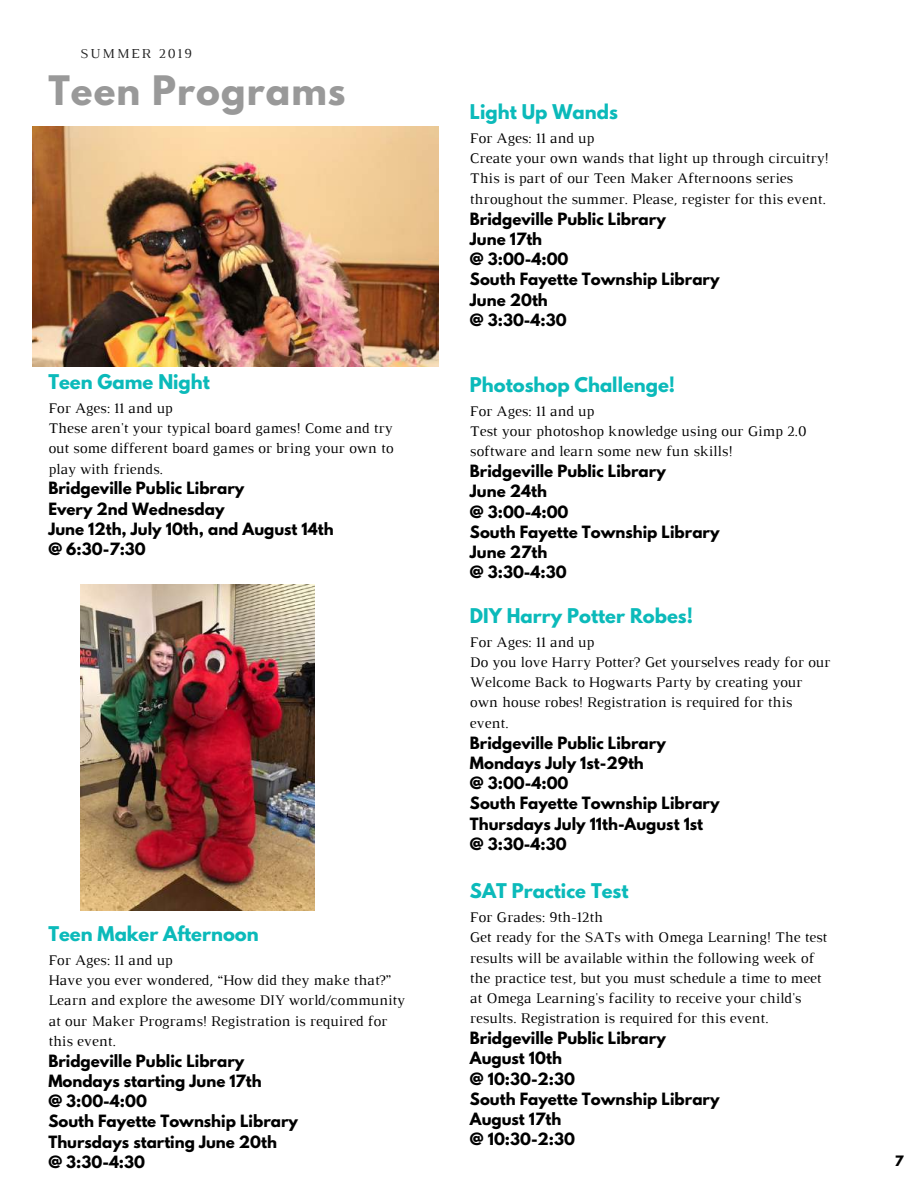
<style>
.page{position:relative;width:918px;height:1188px;background:#fff}
.page>*{position:absolute;margin:0;border:0;box-sizing:border-box;transform-origin:0 0}
.t1{font:700 36px "League Spartan";letter-spacing:.03em;color:#999}
.t2{font:700 18px "League Spartan";color:#0bbaba}
.t3{font:15px/20.2px "Luthier";color:#000}
.t4{font:700 15px/20.2px "League Spartan";color:#000}
.t5{font:13.95px "Luthier";letter-spacing:.14em;color:#222}
.t6{font:700 12.75px "League Spartan";color:#000}
</style>
<div class="page">
<img style="left:32px;top:127px;width:406px;height:239px">
<img style="left:80px;top:584px;width:234px;height:326px">
<p class="t5" style="left:80px;top:49px;width:113px">SUMMER 2019</p>
<h1 class="t1" style="left:48px;top:72px;width:299px">Teen Programs</h1>
<p class="t2" style="left:48px;top:373px;width:163px">Teen Game Night</p>
<p class="t3" style="left:48px;top:399px;width:347px">For Ages: 11 and up<br>These aren't your typical board games! Come and try out some different board games or bring your own to play with friends.</p>
<p class="t4" style="left:48px;top:480px;width:287px">Bridgeville Public Library<br>Every 2nd Wednesday<br>June 12th, July 10th, and August 14th @ 6:30-7:30</p>
<p class="t2" style="left:48px;top:925px;width:212px">Teen Maker Afternoon</p>
<p class="t3" style="left:48px;top:951px;width:358px">For Ages: 11 and up<br>Have you ever wondered, “How did they make that?” Learn and explore the awesome DIY world/community at our Maker Programs! Registration is required for this event.</p>
<p class="t4" style="left:48px;top:1052px;width:251px">Bridgeville Public Library<br>Mondays starting June 17th<br>@ 3:00-4:00<br>South Fayette Township Library<br>Thursdays starting June 20th<br>@ 3:30-4:30</p>
<p class="t2" style="left:470px;top:103px;width:149px">Light Up Wands</p>
<p class="t3" style="left:470px;top:129px;width:360px">For Ages: 11 and up<br>Create your own wands that light up through circuitry!<br>This is part of our Teen Maker Afternoons series throughout the summer. Please, register for this event.</p>
<p class="t4" style="left:470px;top:210px;width:251px">Bridgeville Public Library<br>June 17th<br>@ 3:00-4:00<br>South Fayette Township Library<br>June 20th<br>@ 3:30-4:30</p>
<p class="t2" style="left:470px;top:376px;width:207px">Photoshop Challenge!</p>
<p class="t3" style="left:470px;top:402px;width:338px">For Ages: 11 and up<br>Test your photoshop knowledge using our Gimp 2.0 software and learn some new fun skills!</p>
<p class="t4" style="left:470px;top:463px;width:251px">Bridgeville Public Library<br>June 24th<br>@ 3:00-4:00<br>South Fayette Township Library<br>June 27th<br>@ 3:30-4:30</p>
<p class="t2" style="left:470px;top:607px;width:225px">DIY Harry Potter Robes!</p>
<p class="t3" style="left:470px;top:633px;width:362px">For Ages: 11 and up<br>Do you love Harry Potter? Get yourselves ready for our Welcome Back to Hogwarts Party by creating your own house robes! Registration is required for this event.</p>
<p class="t4" style="left:470px;top:734px;width:251px">Bridgeville Public Library<br>Mondays July 1st-29th<br>@ 3:00-4:00<br>South Fayette Township Library<br>Thursdays July 11th-August 1st @ 3:30-4:30</p>
<p class="t2" style="left:470px;top:882px;width:160px">SAT Practice Test</p>
<p class="t3" style="left:470px;top:908px;width:359px">For Grades: 9th-12th<br>Get ready for the SATs with Omega Learning! The test results will be available within the following week of the practice test, but you must schedule a time to meet at Omega Learning's facility to receive your child's results. Registration is required for this event.</p>
<p class="t4" style="left:470px;top:1030px;width:251px">Bridgeville Public Library<br>August 10th<br>@ 10:30-2:30<br>South Fayette Township Library<br>August 17th<br>@ 10:30-2:30</p>
<p class="t6" style="left:895px;top:1154px;width:10px">7</p>
</div>
